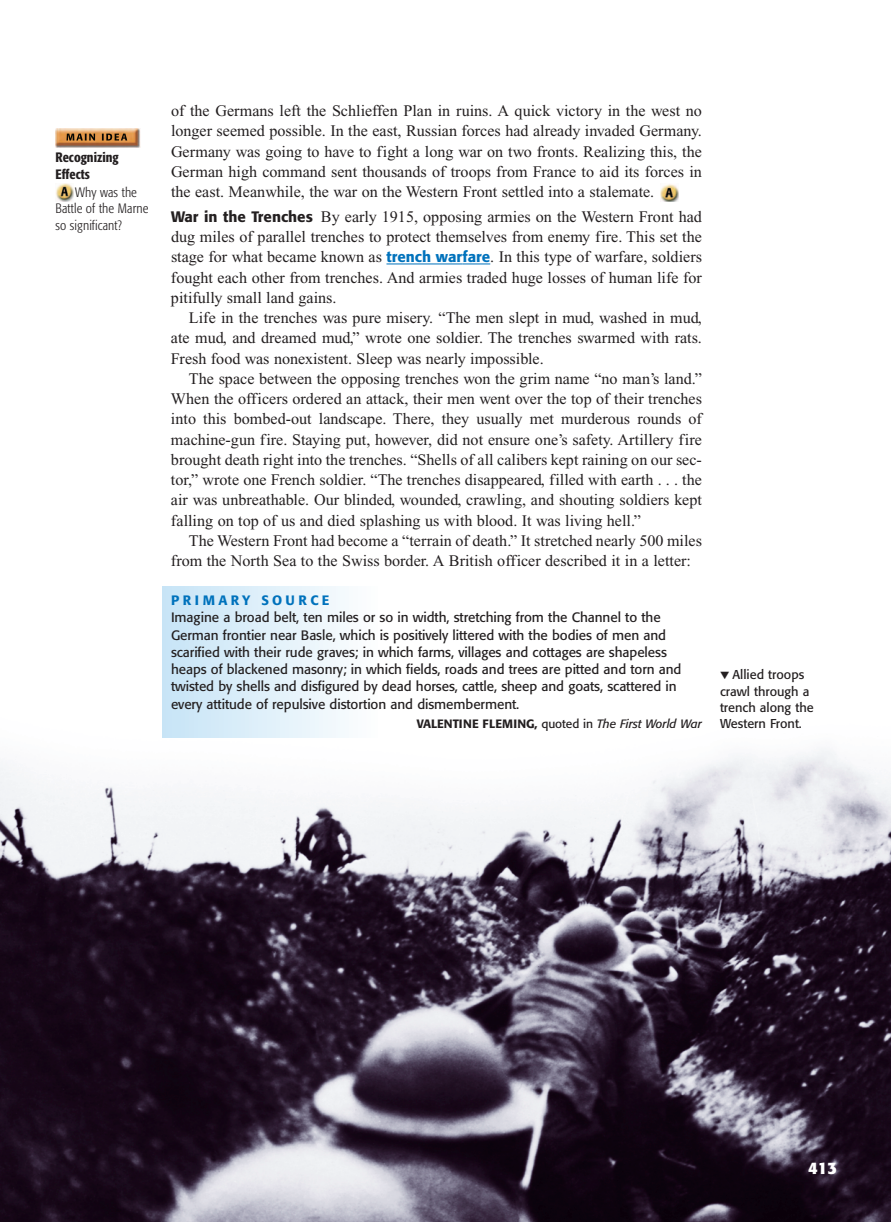
<style>
.page{position:relative;width:891px;height:1222px;background:#fff}
.page>*{position:absolute;margin:0;border:0;box-sizing:border-box;transform-origin:0 0}
.t1{font:700 16.5px "Formata";color:#fff}
.t2{font:16.2px/20.2px "Times New Roman";color:#231f20;text-align:justify}
.t3{font:13.5px/17.2px "Formata";letter-spacing:-.005em;color:#231f20}
.t4{font:300 condensed 13.5px/16.5px "Formata";letter-spacing:.01em;color:#231f20}
.t5{font:500 condensed 13.5px/16.5px "Formata";color:#231f20}
.t6{font:500 13.5px "Formata";letter-spacing:.25em;color:#0072bc}
.t7{font:12.75px/16.2px "Formata";color:#231f20}
.t8{font:500 12px "Formata";color:#231f20}
.s1{font-family:"Formata";font-weight:500;font-size:15px}
.s2{font-family:"Formata";font-weight:500;font-size:15px;color:#0072bc}
.s3{font-weight:400}
.s4{font-weight:400;font-style:italic}
</style>
<div class="page">
<img style="left:0;top:737px;width:891px;height:485px">
<div style="left:162px;top:586px;width:216px;height:151px;background:linear-gradient(to right,#c6e4f6,#fdfefe)"></div>
<hr style="left:386px;top:264px;width:76px;height:1px;background:#0072bc">
<svg style="left:462px;top:264px;width:28px;height:1px"></svg>
<img style="left:660px;top:184px;width:18px;height:18px">
<img style="left:56px;top:183px;width:18px;height:18px">
<img style="left:56px;top:128px;width:85px;height:19px">
<img style="left:66px;top:134px;width:61px;height:7px">
<p class="t5" style="left:56px;top:150px;width:65px">Recognizing<br>Effects</p>
<p class="t4" style="left:56px;top:185px;width:95px;text-indent:20px">Why was the<br>Battle of the Marne so significant?</p>
<p class="t2" style="left:171px;top:102px;width:532px">of the Germans left the Schlieffen Plan in ruins. A quick victory in the west no longer seemed possible. In the east, Russian forces had already invaded Germany.<br>Germany was going to have to fight a long war on two fronts. Realizing this, the German high command sent thousands of troops from France to aid its forces in the east. Meanwhile, the war on the Western Front settled into a stalemate.</p>
<p class="t2" style="left:171px;top:208px;width:533px"><span class="s1">War in the Trenches</span> By early 1915, opposing armies on the Western Front had dug miles of parallel trenches to protect themselves from enemy fire. This set the stage for what became known as <span class="s2">trench warfare</span>. In this type of warfare, soldiers fought each other from trenches. And armies traded huge losses of human life for pitifully small land gains.</p>
<p class="t2" style="left:171px;top:309px;width:532px;text-indent:18px">Life in the trenches was pure misery. “The men slept in mud, washed in mud, ate mud, and dreamed mud,” wrote one soldier. The trenches swarmed with rats.<br>Fresh food was nonexistent. Sleep was nearly impossible.</p>
<p class="t2" style="left:171px;top:370px;width:532px;text-indent:18px">The space between the opposing trenches won the grim name “no man’s land.” When the officers ordered an attack, their men went over the top of their trenches into this bombed-out landscape. There, they usually met murderous rounds of machine-gun fire. Staying put, however, did not ensure one’s safety. Artillery fire brought death right into the trenches. “Shells of all calibers kept raining on our sec&shy;tor,” wrote one French soldier. “The trenches disappeared, filled with earth . . . the air was unbreathable. Our blinded, wounded, crawling, and shouting soldiers kept falling on top of us and died splashing us with blood. It was living hell.”</p>
<p class="t2" style="left:171px;top:532px;width:533px;text-indent:18px">The Western Front had become a “terrain of death.” It stretched nearly 500 miles from the North Sea to the Swiss border. A British officer described it in a letter:</p>
<p class="t6" style="left:171px;top:594px;width:160px">PRIMARY SOURCE</p>
<p class="t3" style="left:171px;top:610px;width:512px">Imagine a broad belt, ten miles or so in width, stretching from the Channel to the German frontier near Basle, which is positively littered with the bodies of men and scarified with their rude graves; in which farms, villages and cottages are shapeless heaps of blackened masonry; in which fields, roads and trees are pitted and torn and twisted by shells and disfigured by dead horses, cattle, sheep and goats, scattered in every attitude of repulsive distortion and dismemberment.</p>
<p class="t8" style="left:417px;top:719px;width:287px">VALENTINE FLEMING, <span class="s3">quoted in</span> <span class="s4">The First World War</span></p>
<p class="t7" style="left:720px;top:668px;width:95px">▼ Allied troops crawl through a trench along the<br>Western Front.</p>
<p class="t1" style="left:808px;top:1161px;width:30px">413</p>
</div>
